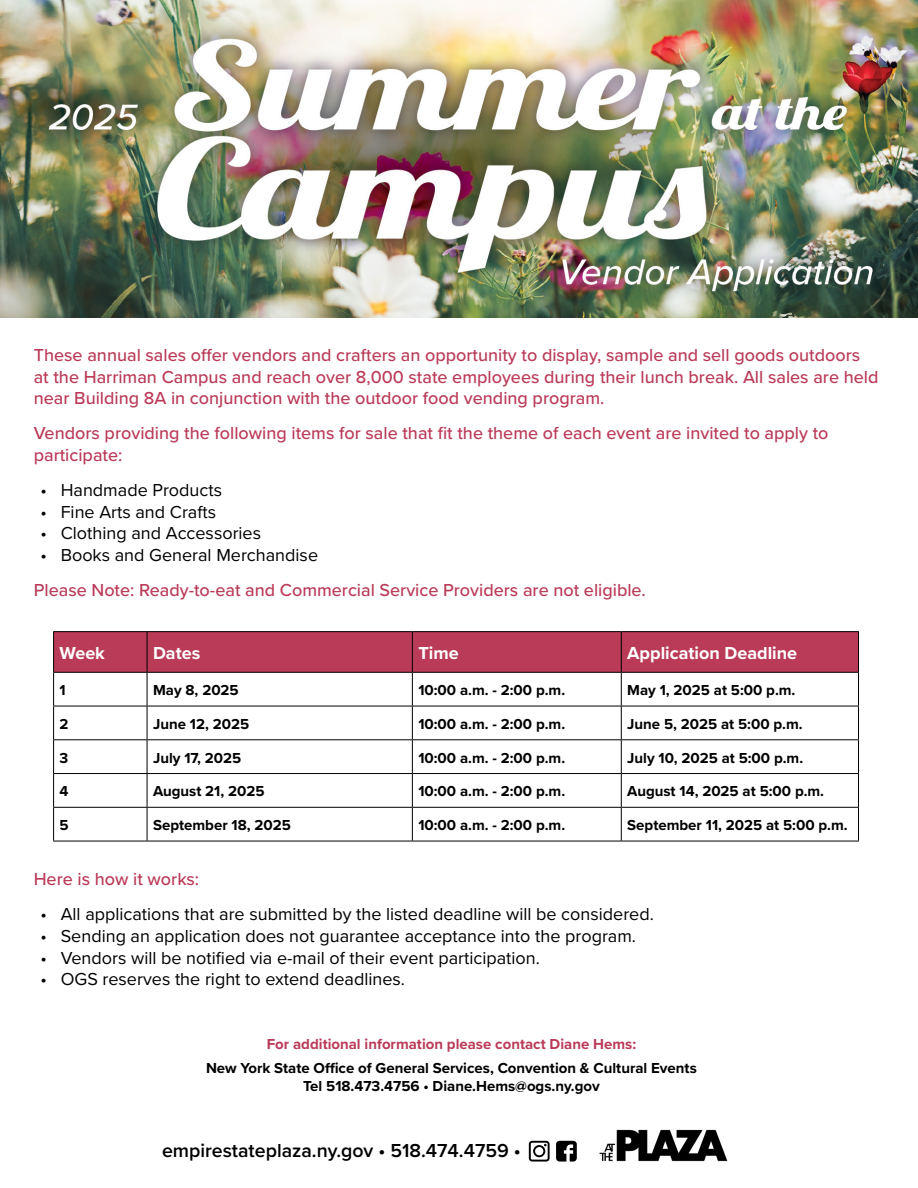
<style>
.page{position:relative;width:918px;height:1188px;background:#fff}
.page>*{position:absolute;margin:0;border:0;box-sizing:border-box;transform-origin:0 0}
.t1{font:600 19.5px "Proxima Nova";color:#000}
.t2{font:500 18px/21.6px "Proxima Nova";color:#ba3b58}
.t3{font:18px "Proxima Nova";color:#000}
.t4{font:700 18px "Proxima Nova";color:#fff}
.t5{font:700 15px "Proxima Nova";color:#000}
.t6{font:700 15px "Proxima Nova";color:#ba3b58}
</style>
<div class="page">
<img style="left:0;top:0;width:918px;height:318px">
<img style="left:599px;top:1129px;width:129px;height:33px">
<svg style="left:556px;top:1141px;width:21px;height:21px"></svg>
<svg style="left:529px;top:1141px;width:21px;height:21px"></svg>
<div style="left:54px;top:632px;width:804px;height:40px;background:#ba3b58"></div>
<hr style="left:53px;top:631px;width:94px;height:1px;background:#000">
<hr style="left:53px;top:632px;width:1px;height:40px;background:#000">
<hr style="left:147px;top:631px;width:265px;height:1px;background:#000">
<hr style="left:147px;top:632px;width:1px;height:40px;background:#000">
<hr style="left:412px;top:631px;width:209px;height:1px;background:#000">
<hr style="left:412px;top:632px;width:1px;height:40px;background:#000">
<hr style="left:621px;top:631px;width:238px;height:1px;background:#000">
<hr style="left:621px;top:632px;width:1px;height:40px;background:#000">
<hr style="left:858px;top:632px;width:1px;height:40px;background:#000">
<hr style="left:53px;top:672px;width:94px;height:1px;background:#000">
<hr style="left:53px;top:673px;width:1px;height:33px;background:#000">
<hr style="left:147px;top:672px;width:265px;height:1px;background:#000">
<hr style="left:147px;top:673px;width:1px;height:33px;background:#000">
<hr style="left:412px;top:672px;width:209px;height:1px;background:#000">
<hr style="left:412px;top:673px;width:1px;height:33px;background:#000">
<hr style="left:621px;top:672px;width:238px;height:1px;background:#000">
<hr style="left:621px;top:673px;width:1px;height:33px;background:#000">
<hr style="left:858px;top:673px;width:1px;height:33px;background:#000">
<hr style="left:53px;top:706px;width:94px;height:1px;background:#000">
<hr style="left:53px;top:706px;width:1px;height:33px;background:#000">
<hr style="left:147px;top:706px;width:265px;height:1px;background:#000">
<hr style="left:147px;top:706px;width:1px;height:33px;background:#000">
<hr style="left:412px;top:706px;width:209px;height:1px;background:#000">
<hr style="left:412px;top:706px;width:1px;height:33px;background:#000">
<hr style="left:621px;top:706px;width:238px;height:1px;background:#000">
<hr style="left:621px;top:706px;width:1px;height:33px;background:#000">
<hr style="left:858px;top:706px;width:1px;height:33px;background:#000">
<hr style="left:53px;top:739px;width:94px;height:1px;background:#000">
<hr style="left:53px;top:740px;width:1px;height:33px;background:#000">
<hr style="left:147px;top:739px;width:265px;height:1px;background:#000">
<hr style="left:147px;top:740px;width:1px;height:33px;background:#000">
<hr style="left:412px;top:739px;width:209px;height:1px;background:#000">
<hr style="left:412px;top:740px;width:1px;height:33px;background:#000">
<hr style="left:621px;top:739px;width:238px;height:1px;background:#000">
<hr style="left:621px;top:740px;width:1px;height:33px;background:#000">
<hr style="left:858px;top:740px;width:1px;height:33px;background:#000">
<hr style="left:53px;top:773px;width:94px;height:1px;background:#000">
<hr style="left:53px;top:774px;width:1px;height:33px;background:#000">
<hr style="left:147px;top:773px;width:265px;height:1px;background:#000">
<hr style="left:147px;top:774px;width:1px;height:33px;background:#000">
<hr style="left:412px;top:773px;width:209px;height:1px;background:#000">
<hr style="left:412px;top:774px;width:1px;height:33px;background:#000">
<hr style="left:621px;top:773px;width:238px;height:1px;background:#000">
<hr style="left:621px;top:774px;width:1px;height:33px;background:#000">
<hr style="left:858px;top:774px;width:1px;height:33px;background:#000">
<hr style="left:53px;top:807px;width:94px;height:1px;background:#000">
<hr style="left:53px;top:808px;width:1px;height:33px;background:#000">
<hr style="left:147px;top:807px;width:265px;height:1px;background:#000">
<hr style="left:147px;top:808px;width:1px;height:33px;background:#000">
<hr style="left:412px;top:807px;width:209px;height:1px;background:#000">
<hr style="left:412px;top:808px;width:1px;height:33px;background:#000">
<hr style="left:621px;top:807px;width:238px;height:1px;background:#000">
<hr style="left:621px;top:808px;width:1px;height:33px;background:#000">
<hr style="left:858px;top:808px;width:1px;height:33px;background:#000">
<hr style="left:53px;top:841px;width:94px;height:1px;background:#000">
<hr style="left:147px;top:841px;width:265px;height:1px;background:#000">
<hr style="left:412px;top:841px;width:209px;height:1px;background:#000">
<hr style="left:621px;top:841px;width:238px;height:1px;background:#000">
<p class="t2" style="left:34px;top:344px;width:846px">These annual sales offer vendors and crafters an opportunity to display, sample and sell goods outdoors at the Harriman Campus and reach over 8,000 state employees during their lunch break. All sales are held near Building 8A in conjunction with the outdoor food vending program.</p>
<p class="t2" style="left:34px;top:422px;width:796px">Vendors providing the following items for sale that fit the theme of each event are invited to apply to participate:</p>
<p class="t3" style="left:40px;top:477px;width:183px">• Handmade Products</p>
<p class="t3" style="left:40px;top:498px;width:177px">• Fine Arts and Crafts</p>
<p class="t3" style="left:40px;top:520px;width:222px">• Clothing and Accessories</p>
<p class="t3" style="left:40px;top:541px;width:279px">• Books and General Merchandise</p>
<p class="t2" style="left:34px;top:578px;width:614px">Please Note: Ready-to-eat and Commercial Service Providers are not eligible.</p>
<p class="t4" style="left:60px;top:640px;width:47px">Week</p>
<p class="t4" style="left:153px;top:640px;width:49px">Dates</p>
<p class="t4" style="left:418px;top:640px;width:42px">Time</p>
<p class="t4" style="left:627px;top:640px;width:171px">Application Deadline</p>
<p class="t5" style="left:60px;top:679px;width:8px">1</p>
<p class="t5" style="left:153px;top:679px;width:87px">May 8, 2025</p>
<p class="t5" style="left:418px;top:679px;width:148px">10:00 a.m. - 2:00 p.m.</p>
<p class="t5" style="left:627px;top:679px;width:170px">May 1, 2025 at 5:00 p.m.</p>
<p class="t5" style="left:60px;top:713px;width:10px">2</p>
<p class="t5" style="left:153px;top:713px;width:98px">June 12, 2025</p>
<p class="t5" style="left:418px;top:713px;width:148px">10:00 a.m. - 2:00 p.m.</p>
<p class="t5" style="left:627px;top:713px;width:177px">June 5, 2025 at 5:00 p.m.</p>
<p class="t5" style="left:60px;top:746px;width:10px">3</p>
<p class="t5" style="left:153px;top:746px;width:90px">July 17, 2025</p>
<p class="t5" style="left:418px;top:746px;width:148px">10:00 a.m. - 2:00 p.m.</p>
<p class="t5" style="left:627px;top:746px;width:177px">July 10, 2025 at 5:00 p.m.</p>
<p class="t5" style="left:60px;top:780px;width:10px">4</p>
<p class="t5" style="left:153px;top:780px;width:113px">August 21, 2025</p>
<p class="t5" style="left:418px;top:780px;width:148px">10:00 a.m. - 2:00 p.m.</p>
<p class="t5" style="left:627px;top:780px;width:198px">August 14, 2025 at 5:00 p.m.</p>
<p class="t5" style="left:60px;top:814px;width:11px">5</p>
<p class="t5" style="left:153px;top:814px;width:139px">September 18, 2025</p>
<p class="t5" style="left:418px;top:814px;width:148px">10:00 a.m. - 2:00 p.m.</p>
<p class="t5" style="left:627px;top:814px;width:222px">September 11, 2025 at 5:00 p.m.</p>
<p class="t2" style="left:34px;top:868px;width:167px">Here is how it works:</p>
<p class="t3" style="left:40px;top:901px;width:615px">• All applications that are submitted by the listed deadline will be considered.</p>
<p class="t3" style="left:40px;top:923px;width:597px">• Sending an application does not guarantee acceptance into the program.</p>
<p class="t3" style="left:40px;top:944px;width:501px">• Vendors will be notified via e-mail of their event participation.</p>
<p class="t3" style="left:40px;top:966px;width:366px">• OGS reserves the right to extend deadlines.</p>
<p class="t6" style="left:267px;top:1032px;width:371px">For additional information please contact Diane Hems:</p>
<p class="t5" style="left:206px;top:1057px;width:492px">New York State Office of General Services, Convention &amp; Cultural Events</p>
<p class="t5" style="left:303px;top:1075px;width:298px">Tel 518.473.4756 • Diane.Hems@ogs.ny.gov</p>
<p class="t1" style="left:162px;top:1136px;width:360px">empirestateplaza.ny.gov • 518.474.4759 •</p>
</div>
